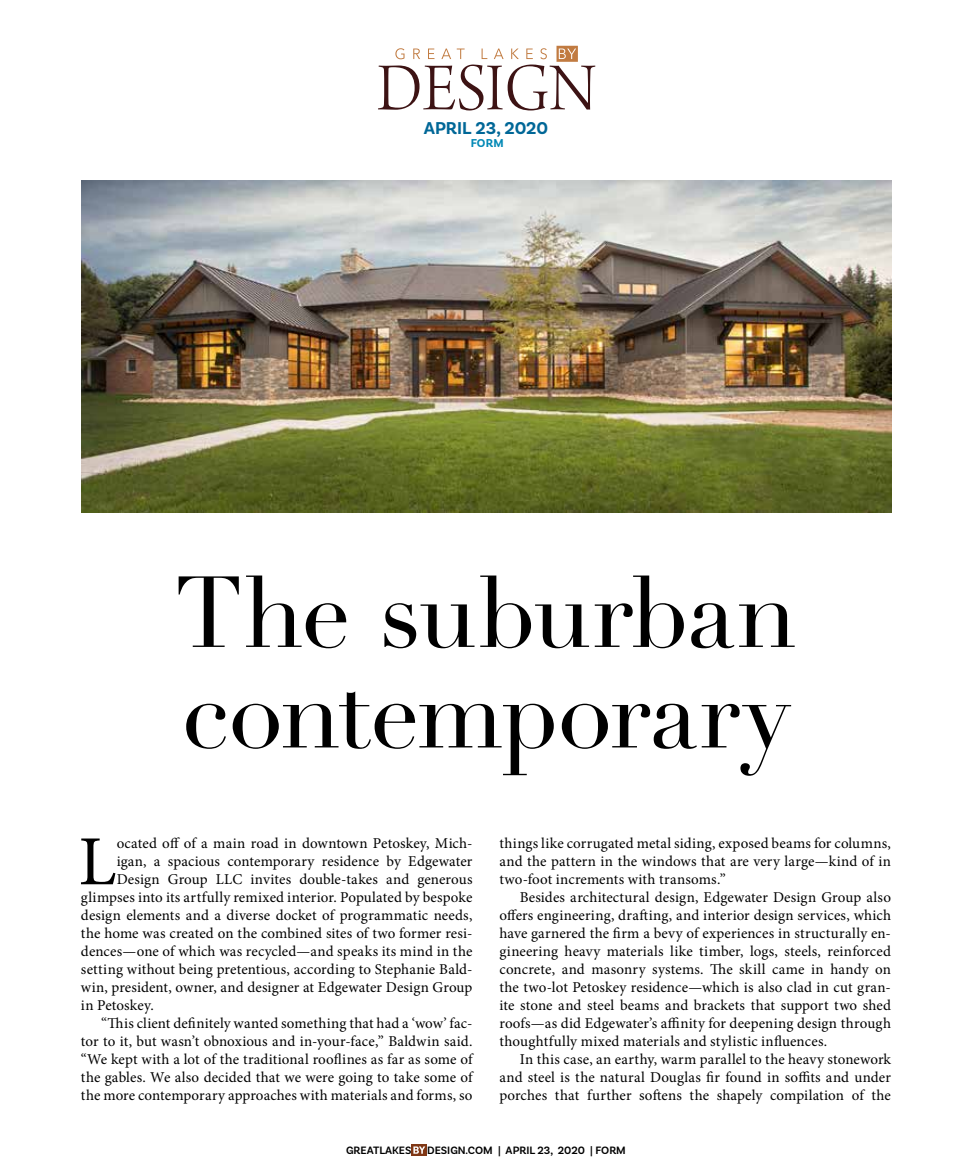
<style>
.page{position:relative;width:972px;height:1175px;background:#fff}
.page>*{position:absolute;margin:0;border:0;box-sizing:border-box;transform-origin:0 0}
.t1{font:99px/100.5px "Didot";letter-spacing:-.015em;color:#000}
.t2{font:70.35px "Minion Pro";color:#000}
.t3{font:700 18px "Basic Sans";color:#006797}
.t4{font:15px/18px "Minion Pro";letter-spacing:.005em;color:#000;text-align:justify}
.t5{font:700 12px "Basic Sans";color:#0088b5}
.t6{font:600 11.25px "Basic Sans";color:#000}
</style>
<div class="page">
<svg style="left:378px;top:46px;width:217px;height:64px"></svg>
<svg style="left:412px;top:1144px;width:15px;height:11px"></svg>
<svg style="left:413px;top:1146px;width:12px;height:7px"></svg>
<img style="left:81px;top:181px;width:810px;height:331px">
<p class="t3" style="left:424px;top:117px;width:126px">APRIL 23, 2020</p>
<p class="t5" style="left:471px;top:136px;width:35px">FORM</p>
<h1 class="t1" style="left:175px;top:564px;width:624px">The suburban contemporary</h1>
<h2 class="t2" style="left:78px;top:814px;width:39px">L</h2>
<p class="t4" style="left:117px;top:834px;width:357px">ocated off of a main road in downtown Petoskey, Mich-</p>
<p class="t4" style="left:117px;top:852px;width:357px">igan, a spacious contemporary residence by Edgewater</p>
<p class="t4" style="left:117px;top:870px;width:357px">Design Group LLC invites double-takes and generous</p>
<p class="t4" style="left:81px;top:888px;width:393px">glimpses into its artfully remixed interior. Populated by bespoke</p>
<p class="t4" style="left:81px;top:906px;width:393px">design elements and a diverse docket of programmatic needs,</p>
<p class="t4" style="left:81px;top:924px;width:393px">the home was created on the combined sites of two former resi-</p>
<p class="t4" style="left:81px;top:942px;width:393px">dences—one of which was recycled—and speaks its mind in the</p>
<p class="t4" style="left:81px;top:960px;width:393px">setting without being pretentious, according to Stephanie Bald-</p>
<p class="t4" style="left:81px;top:978px;width:393px">win, president, owner, and designer at Edgewater Design Group</p>
<p class="t4" style="left:81px;top:996px;width:74px">in Petoskey.</p>
<p class="t4" style="left:101px;top:1014px;width:373px">“This client definitely wanted something that had a ‘wow’ fac-</p>
<p class="t4" style="left:81px;top:1032px;width:393px">tor to it, but wasn’t obnoxious and in-your-face,” Baldwin said.</p>
<p class="t4" style="left:81px;top:1050px;width:393px">“We kept with a lot of the traditional rooflines as far as some of</p>
<p class="t4" style="left:81px;top:1068px;width:393px">the gables. We also decided that we were going to take some of</p>
<p class="t4" style="left:81px;top:1086px;width:393px">the more contemporary approaches with materials and forms, so</p>
<p class="t4" style="left:499px;top:834px;width:393px">things like corrugated metal siding, exposed beams for columns, and the pattern in the windows that are very large—kind of in two-foot increments with transoms.”</p>
<p class="t4" style="left:499px;top:888px;width:393px;text-indent:20px">Besides architectural design, Edgewater Design Group also offers engineering, drafting, and interior design services, which have garnered the firm a bevy of experiences in structurally en&shy;gineering heavy materials like timber, logs, steels, reinforced concrete, and masonry systems. The skill came in handy on the two-lot Petoskey residence—which is also clad in cut gran&shy;ite stone and steel beams and brackets that support two shed roofs—as did Edgewater’s affinity for deepening design through thoughtfully mixed materials and stylistic influences.</p>
<p class="t4" style="left:499px;top:1050px;width:393px;text-indent:20px">In this case, an earthy, warm parallel to the heavy stonework and steel is the natural Douglas fir found in soffits and under porches that further softens the shapely compilation of the</p>
<p class="t6" style="left:346px;top:1143px;width:67px">GREATLAKES</p>
<p class="t6" style="left:427px;top:1143px;width:200px">DESIGN.COM | APRIL 23, 2020 | FORM</p>
</div>
